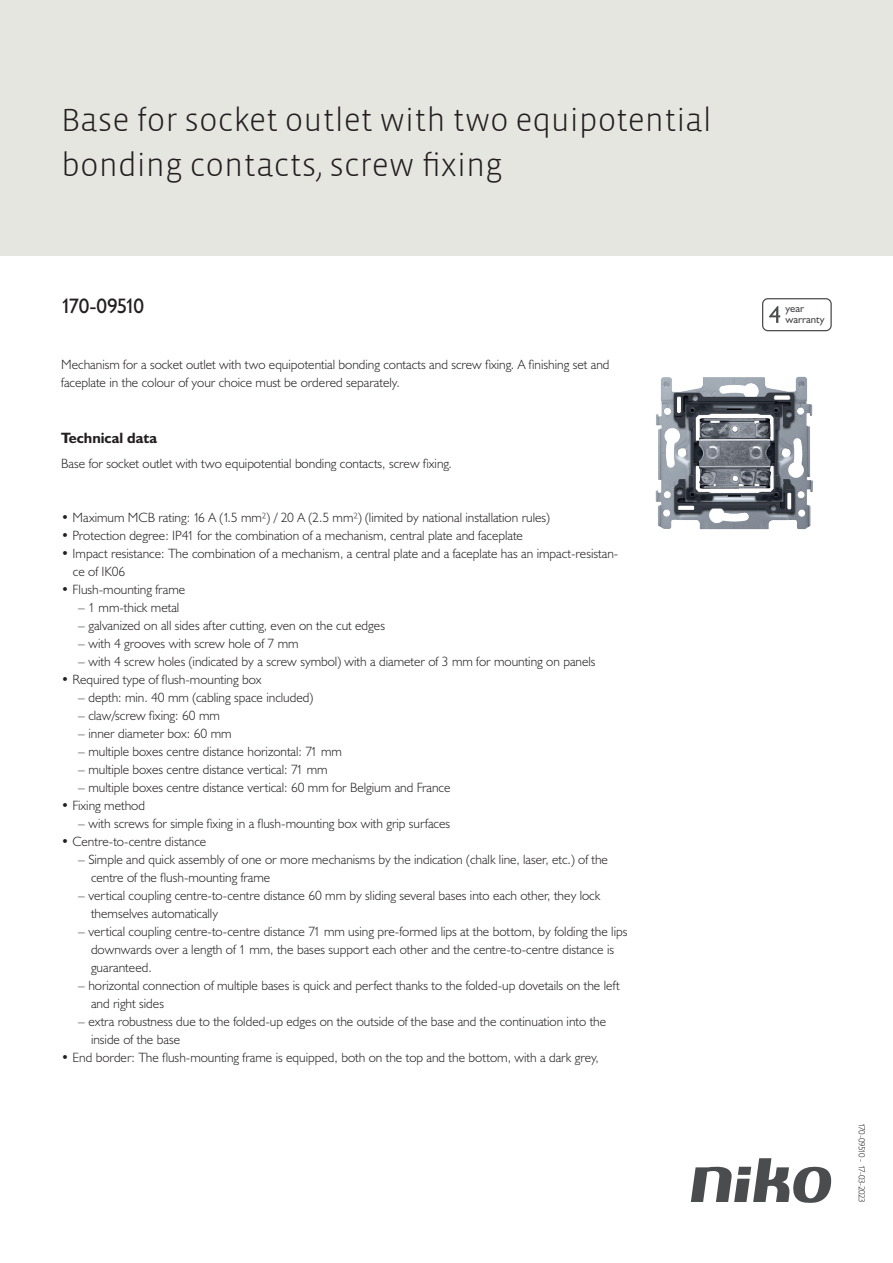
<style>
.page{position:relative;width:893px;height:1263px;background:#fff}
.page>*{position:absolute;margin:0;border:0;box-sizing:border-box;transform-origin:0 0}
.Title_datasheets{font:300 33px/45px "Vista Sans";color:#231f20}
.Article_number{font:21px "Humanist 521 BT";letter-spacing:-.075em;color:#231f20}
.Titles_parts{font:700 15px "Humanist 521 BT";color:#231f20}
.USP_Bullets_level_2{font:300 13.5px/18px "Humanist 521 BT";color:#231f20}
.USP_Bullets{font:300 13.5px/18px "Humanist 521 BT";color:#231f20}
.Platte_tekst_CAB{font:300 13.5px/18px "Humanist 521 BT";color:#231f20}
.t1{font:10.8px/10.8px "Humanist 521 BT";color:#4b4c4d}
.Revision{font:300 9px "Humanist 521 BT";letter-spacing:-.05em;color:#231f20}
</style>
<div class="page">
<svg style="left:691px;top:1158px;width:141px;height:45px"></svg>
<div style="left:0;top:0;width:893px;height:255px;background:#e6e6e0"></div>
<svg style="left:762px;top:298px;width:70px;height:33px"></svg>
<img style="left:655px;top:376px;width:158px;height:154px">
<p class="Title_datasheets" style="left:61px;top:98px;width:652px">Base for socket outlet with two equipotential bonding contacts, screw fixing</p>
<p class="Article_number" style="left:61px;top:293px;width:84px">170-09510</p>
<p class="Platte_tekst_CAB" style="left:61px;top:355px;width:550px">Mechanism for a socket outlet with two equipotential bonding contacts and screw fixing. A finishing set and faceplate in the colour of your choice must be ordered separately.</p>
<p class="Titles_parts" style="left:61px;top:429px;width:98px">Technical data</p>
<p class="Platte_tekst_CAB" style="left:61px;top:454px;width:392px">Base for socket outlet with two equipotential bonding contacts, screw fixing.</p>
<p class="USP_Bullets" style="left:61px;top:508px;width:490px">• Maximum MCB rating: 16 A (1.5 mm²) / 20 A (2.5 mm²) (limited by national installation rules)</p>
<p class="USP_Bullets" style="left:61px;top:526px;width:463px">• Protection degree: IP41 for the combination of a mechanism, central plate and faceplate</p>
<p class="USP_Bullets" style="left:73px;top:544px;width:547px;text-indent:-12px">• Impact resistance: The combination of a mechanism, a central plate and a faceplate has an impact-resistan&shy;ce of IK06</p>
<p class="USP_Bullets" style="left:61px;top:580px;width:125px">• Flush-mounting frame</p>
<p class="USP_Bullets_level_2" style="left:78px;top:598px;width:103px">– 1 mm-thick metal</p>
<p class="USP_Bullets_level_2" style="left:78px;top:616px;width:308px">– galvanized on all sides after cutting, even on the cut edges</p>
<p class="USP_Bullets_level_2" style="left:78px;top:634px;width:222px">– with 4 grooves with screw hole of 7 mm</p>
<p class="USP_Bullets_level_2" style="left:78px;top:652px;width:519px">– with 4 screw holes (indicated by a screw symbol) with a diameter of 3 mm for mounting on panels</p>
<p class="USP_Bullets" style="left:61px;top:670px;width:202px">• Required type of flush-mounting box</p>
<p class="USP_Bullets_level_2" style="left:78px;top:688px;width:236px">– depth: min. 40 mm (cabling space included)</p>
<p class="USP_Bullets_level_2" style="left:78px;top:706px;width:143px">– claw/screw fixing: 60 mm</p>
<p class="USP_Bullets_level_2" style="left:78px;top:724px;width:155px">– inner diameter box: 60 mm</p>
<p class="USP_Bullets_level_2" style="left:78px;top:742px;width:265px">– multiple boxes centre distance horizontal: 71 mm</p>
<p class="USP_Bullets_level_2" style="left:78px;top:760px;width:251px">– multiple boxes centre distance vertical: 71 mm</p>
<p class="USP_Bullets_level_2" style="left:78px;top:778px;width:374px">– multiple boxes centre distance vertical: 60 mm for Belgium and France</p>
<p class="USP_Bullets" style="left:61px;top:796px;width:85px">• Fixing method</p>
<p class="USP_Bullets_level_2" style="left:78px;top:814px;width:373px">– with screws for simple fixing in a flush-mounting box with grip surfaces</p>
<p class="USP_Bullets" style="left:61px;top:832px;width:147px">• Centre-to-centre distance</p>
<p class="USP_Bullets_level_2" style="left:91px;top:850px;width:519px;text-indent:-13px">– Simple and quick assembly of one or more mechanisms by the indication (chalk line, laser, etc.) of the centre of the flush-mounting frame</p>
<p class="USP_Bullets_level_2" style="left:91px;top:886px;width:511px;text-indent:-13px">– vertical coupling centre-to-centre distance 60 mm by sliding several bases into each other, they lock themselves automatically</p>
<p class="USP_Bullets_level_2" style="left:91px;top:922px;width:538px;text-indent:-13px">– vertical coupling centre-to-centre distance 71 mm using pre-formed lips at the bottom, by folding the lips downwards over a length of 1 mm, the bases support each other and the centre-to-centre distance is guaranteed.</p>
<p class="USP_Bullets_level_2" style="left:91px;top:976px;width:530px;text-indent:-13px">– horizontal connection of multiple bases is quick and perfect thanks to the folded-up dovetails on the left and right sides</p>
<p class="USP_Bullets_level_2" style="left:91px;top:1012px;width:517px;text-indent:-13px">– extra robustness due to the folded-up edges on the outside of the base and the continuation into the inside of the base</p>
<p class="USP_Bullets" style="left:61px;top:1048px;width:539px">• End border: The flush-mounting frame is equipped, both on the top and the bottom, with a dark grey,</p>
<p class="t1" style="left:785px;top:303px;width:41px">year warranty</p>
<p class="Revision" style="left:868px;top:1123px;width:82px;rotate:90deg">170-09510 - 17-03-2023</p>
</div>
